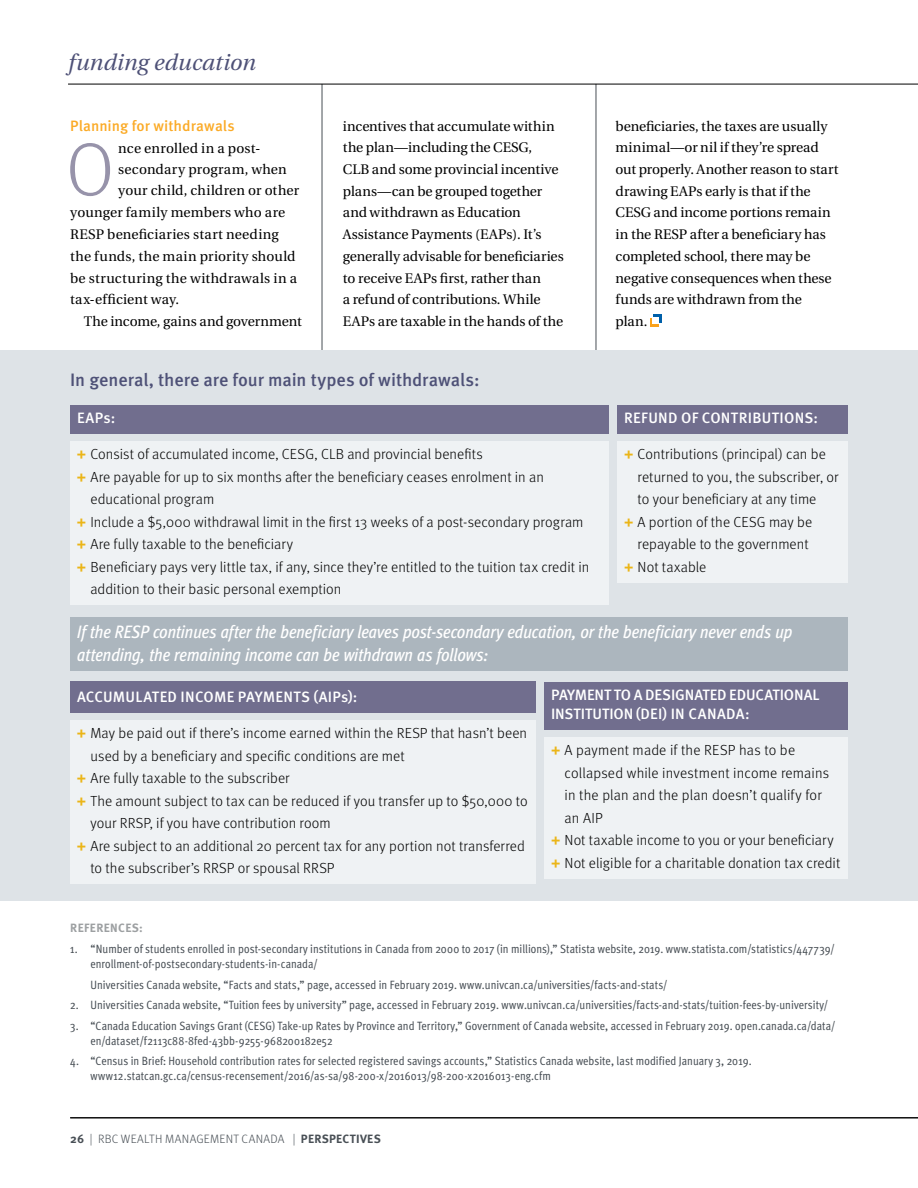
<style>
.page{position:relative;width:918px;height:1188px;background:#fff}
.page>*{position:absolute;margin:0;border:0;box-sizing:border-box;transform-origin:0 0}
.t1{font:300 75.15px "Meta OT";color:#9793aa}
.t2{font:italic 22.5px "Utopia";letter-spacing:.005em;color:#4e5177}
.t3{font:italic 500 18px/22.5px "Meta Cond";letter-spacing:-.015em;color:#fff}
.t4{font:500 18px "Meta OT";letter-spacing:-.005em;color:#4e5177}
.t5{font:500 15px "Meta OT";letter-spacing:.01em;color:#fff}
.t6{font:500 15px/19.5px "Meta OT";letter-spacing:-.01em;color:#fff}
.t7{font:500 15px "Meta OT";letter-spacing:.005em;color:#fbaa26}
.t8{font:300 14.7px "Meta OT";letter-spacing:.005em;color:#000}
.t9{font:13.8px/21.8px "Utopia";color:#000}
.t10{font:13.8px "Utopia";letter-spacing:.03em;color:#000}
.t11{font:13.8px "Utopia";letter-spacing:.02em;color:#000}
.t12{font:300 12.15px "Meta OT";letter-spacing:.025em;color:#484f55}
.t13{font:12px/15px "Meta Cond";letter-spacing:.005em;color:#484f55}
.t14{font:700 12px "Meta OT";letter-spacing:.035em;color:#9da0a2}
.s1{font-weight:700;color:#ebb517}
.s2{font-weight:700}
.s3{font-weight:700;font-size:12px}
</style>
<div class="page">
<hr style="left:70px;top:1117px;width:848px;height:1px;background:#000">
<hr style="left:322px;top:84px;width:1px;height:806px;background:#484f55">
<hr style="left:596px;top:84px;width:1px;height:806px;background:#484f55">
<div style="left:0;top:350px;width:918px;height:551px;background:#dee3e7"></div>
<hr style="left:68px;top:84px;width:850px;height:1px;background:#000">
<div style="left:654px;top:314px;width:8px;height:8px;background:#0060a9"></div>
<svg style="left:650px;top:318px;width:8px;height:8px"></svg>
<div style="left:653px;top:317px;width:6px;height:7px;background:#fff"></div>
<div style="left:70px;top:405px;width:539px;height:29px;background:#716e8e"></div>
<div style="left:70px;top:442px;width:539px;height:28px;background:#eff2f4"></div>
<div style="left:70px;top:464px;width:539px;height:51px;background:#eff2f4"></div>
<div style="left:70px;top:509px;width:539px;height:28px;background:#eff2f4"></div>
<div style="left:70px;top:532px;width:539px;height:28px;background:#eff2f4"></div>
<div style="left:70px;top:554px;width:539px;height:51px;background:#eff2f4"></div>
<div style="left:617px;top:405px;width:231px;height:29px;background:#716e8e"></div>
<div style="left:617px;top:442px;width:231px;height:73px;background:#eff2f4"></div>
<div style="left:617px;top:509px;width:231px;height:51px;background:#eff2f4"></div>
<div style="left:617px;top:554px;width:231px;height:28px;background:#eff2f4"></div>
<div style="left:70px;top:617px;width:778px;height:54px;background:#acb6be"></div>
<div style="left:70px;top:682px;width:466px;height:31px;background:#716e8e"></div>
<div style="left:70px;top:720px;width:466px;height:51px;background:#eff2f4"></div>
<div style="left:70px;top:765px;width:466px;height:28px;background:#eff2f4"></div>
<div style="left:70px;top:788px;width:466px;height:50px;background:#eff2f4"></div>
<div style="left:70px;top:833px;width:466px;height:50px;background:#eff2f4"></div>
<div style="left:544px;top:682px;width:304px;height:48px;background:#716e8e"></div>
<div style="left:544px;top:738px;width:304px;height:95px;background:#eff2f4"></div>
<div style="left:544px;top:828px;width:304px;height:28px;background:#eff2f4"></div>
<div style="left:544px;top:850px;width:304px;height:28px;background:#eff2f4"></div>
<h2 class="t2" style="left:68px;top:50px;width:190px">funding education</h2>
<p class="t7" style="left:70px;top:117px;width:166px">Planning for withdrawals</p>
<h1 class="t1" style="left:66px;top:125px;width:50px">O</h1>
<p class="t9" style="left:118px;top:138px;width:144px">nce enrolled in a post-</p>
<p class="t9" style="left:118px;top:159px;width:170px">secondary program, when</p>
<p class="t9" style="left:118px;top:180px;width:182px">your child, children or other</p>
<p class="t9" style="left:70px;top:202px;width:217px">younger family members who are</p>
<p class="t11" style="left:70px;top:227px;width:210px">RESP beneficiaries start needing</p>
<p class="t9" style="left:70px;top:245px;width:227px">the funds, the main priority should</p>
<p class="t10" style="left:70px;top:270px;width:228px">be structuring the withdrawals in a</p>
<p class="t9" style="left:70px;top:289px;width:111px">tax-efficient way.</p>
<p class="t9" style="left:84px;top:311px;width:220px">The income, gains and government</p>
<p class="t9" style="left:343px;top:115px;width:222px">incentives that accumulate within the plan—including the CESG,<br>CLB and some provincial incentive plans—can be grouped together and withdrawn as Education Assistance Payments (EAPs). It’s generally advisable for beneficiaries to receive EAPs first, rather than<br>a refund of contributions. While EAPs are taxable in the hands of the</p>
<p class="t9" style="left:616px;top:115px;width:225px">beneficiaries, the taxes are usually minimal—or nil if they’re spread out properly. Another reason to start drawing EAPs early is that if the<br>CESG and income portions remain in the RESP after a beneficiary has completed school, there may be negative consequences when these funds are withdrawn from the<br>plan.</p>
<p class="t4" style="left:70px;top:369px;width:411px">In general, there are four main types of withdrawals:</p>
<p class="t5" style="left:77px;top:409px;width:40px">EAPs:</p>
<p class="t8" style="left:77px;top:446px;width:407px"><span class="s1">+</span> Consist of accumulated income, CESG, CLB and provincial benefits</p>
<p class="t8" style="left:77px;top:468px;width:468px"><span class="s1">+</span> Are payable for up to six months after the beneficiary ceases enrolment in an</p>
<p class="t8" style="left:90px;top:491px;width:125px">educational program</p>
<p class="t8" style="left:77px;top:513px;width:508px"><span class="s1">+</span> Include a $5,000 withdrawal limit in the first 13 weeks of a post-secondary program</p>
<p class="t8" style="left:77px;top:536px;width:218px"><span class="s1">+</span> Are fully taxable to the beneficiary</p>
<p class="t8" style="left:77px;top:558px;width:514px"><span class="s1">+</span> Beneficiary pays very little tax, if any, since they’re entitled to the tuition tax credit in</p>
<p class="t8" style="left:90px;top:581px;width:253px">addition to their basic personal exemption</p>
<p class="t5" style="left:624px;top:409px;width:195px">REFUND OF CONTRIBUTIONS:</p>
<p class="t8" style="left:624px;top:446px;width:203px"><span class="s1">+</span> Contributions (principal) can be</p>
<p class="t8" style="left:638px;top:468px;width:203px">returned to you, the subscriber, or</p>
<p class="t8" style="left:638px;top:491px;width:180px">to your beneficiary at any time</p>
<p class="t8" style="left:624px;top:513px;width:189px"><span class="s1">+</span> A portion of the CESG may be</p>
<p class="t8" style="left:638px;top:536px;width:172px">repayable to the government</p>
<p class="t8" style="left:624px;top:558px;width:84px"><span class="s1">+</span> Not taxable</p>
<p class="t3" style="left:77px;top:620px;width:717px">If the RESP continues after the beneficiary leaves post-secondary education, or the beneficiary never ends up attending, the remaining income can be withdrawn as follows:</p>
<p class="t5" style="left:77px;top:688px;width:282px">ACCUMULATED INCOME PAYMENTS (AIPs):</p>
<p class="t8" style="left:77px;top:724px;width:452px"><span class="s1">+</span> May be paid out if there’s income earned within the RESP that hasn’t been</p>
<p class="t8" style="left:90px;top:747px;width:316px">used by a beneficiary and specific conditions are met</p>
<p class="t8" style="left:77px;top:769px;width:214px"><span class="s1">+</span> Are fully taxable to the subscriber</p>
<p class="t8" style="left:77px;top:792px;width:452px"><span class="s1">+</span> The amount subject to tax can be reduced if you transfer up to $50,000 to</p>
<p class="t8" style="left:90px;top:814px;width:242px">your RRSP, if you have contribution room</p>
<p class="t8" style="left:77px;top:837px;width:449px"><span class="s1">+</span> Are subject to an additional 20 percent tax for any portion not transferred</p>
<p class="t8" style="left:90px;top:859px;width:246px">to the subscriber’s RRSP or spousal RRSP</p>
<p class="t6" style="left:551px;top:685px;width:270px">PAYMENT TO A DESIGNATED EDUCATIONAL<br>INSTITUTION (DEI) IN CANADA:</p>
<p class="t8" style="left:551px;top:742px;width:246px"><span class="s1">+</span> A payment made if the RESP has to be</p>
<p class="t8" style="left:565px;top:764px;width:266px">collapsed while investment income remains</p>
<p class="t8" style="left:565px;top:787px;width:259px">in the plan and the plan doesn’t qualify for</p>
<p class="t8" style="left:565px;top:809px;width:40px">an AIP</p>
<p class="t8" style="left:551px;top:832px;width:284px"><span class="s1">+</span> Not taxable income to you or your beneficiary</p>
<p class="t8" style="left:551px;top:854px;width:291px"><span class="s1">+</span> Not eligible for a charitable donation tax credit</p>
<p class="t14" style="left:70px;top:920px;width:74px">REFERENCES:</p>
<p class="t13" style="left:90px;top:942px;width:746px;text-indent:-20px">1. “Number of students enrolled in post-secondary institutions in Canada from 2000 to 2017 (in millions),” Statista website, 2019. www.statista.com/statistics/447739/ enrollment-of-postsecondary-students-in-canada/</p>
<p class="t13" style="left:90px;top:977px;width:579px">Universities Canada website, “Facts and stats,” page, accessed in February 2019. www.univcan.ca/universities/facts-and-stats/</p>
<p class="t13" style="left:70px;top:998px;width:759px">2. Universities Canada website, “Tuition fees by university” page, accessed in February 2019. www.univcan.ca/universities/facts-and-stats/tuition-fees-by-university/</p>
<p class="t13" style="left:90px;top:1018px;width:746px;text-indent:-20px">3. “Canada Education Savings Grant (CESG) Take-up Rates by Province and Territory,” Government of Canada website, accessed in February 2019. open.canada.ca/data/ en/dataset/f2113c88-8fed-43bb-9255-968200182e52</p>
<p class="t13" style="left:90px;top:1053px;width:663px;text-indent:-20px">4. “Census in Brief: Household contribution rates for selected registered savings accounts,” Statistics Canada website, last modified January 3, 2019. www12.statcan.gc.ca/census-recensement/2016/as-sa/98-200-x/2016013/98-200-x2016013-eng.cfm</p>
<p class="t12" style="left:70px;top:1132px;width:312px"><span class="s2">26</span> | RBC WEALTH MANAGEMENT CANADA | <span class="s3">PERSPECTIVES</span></p>
</div>
